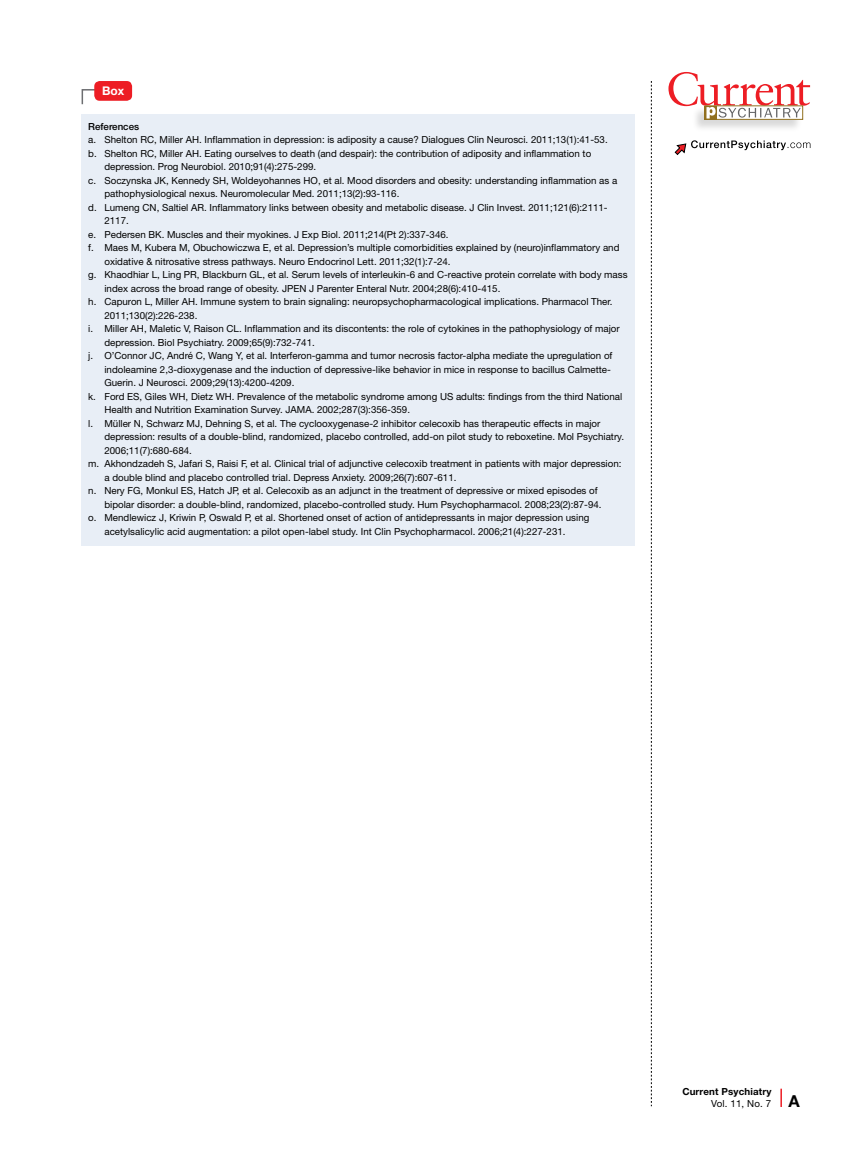
<style>
.page{position:relative;width:851px;height:1161px;background:#fff}
.page>*{position:absolute;margin:0;border:0;box-sizing:border-box;transform-origin:0 0}
.t1{font:700 12px "Helvetica Neue LT Std";color:#fff}
.Source{font:9.75px/13.5px "Helvetica Neue LT Std";color:#000}
.t2{font:700 9.75px/12px "Helvetica Neue LT Std";letter-spacing:.015em;color:#000}
.Source-2{font:500 9.75px "Helvetica Neue LT Std";color:#000}
.s1{font-weight:400}
.s2{font-size:16.5px}
</style>
<div class="page">
<svg style="left:651px;top:81px;width:1px;height:1025px"></svg>
<svg style="left:780px;top:1089px;width:1px;height:18px"></svg>
<div style="left:691px;top:106px;width:111px;height:27px;background:#000;opacity:.15"></div>
<div style="left:704px;top:106px;width:99px;height:14px;background:#9b7e36"></div>
<div style="left:704px;top:106px;width:13px;height:14px;background:#91701f"></div>
<svg style="left:668px;top:72px;width:142px;height:47px"></svg>
<svg style="left:674px;top:140px;width:136px;height:15px"></svg>
<div style="left:81px;top:114px;width:553px;height:432px;background:#e8eef6"></div>
<svg style="left:81px;top:89px;width:15px;height:16px"></svg>
<div style="left:94px;top:81px;width:38px;height:20px;background:#ed1d24;border-radius:5px"></div>
<p class="t1" style="left:102px;top:83px;width:24px">Box</p>
<p class="Source-2" style="left:88px;top:121px;width:52px">References</p>
<p class="Source" style="left:88px;top:133px;width:521px">a. Shelton RC, Miller AH. Inflammation in depression: is adiposity a cause? Dialogues Clin Neurosci. 2011;13(1):41-53.</p>
<p class="Source" style="left:104px;top:147px;width:488px;text-indent:-16px">b. Shelton RC, Miller AH. Eating ourselves to death (and despair): the contribution of adiposity and inflammation to depression. Prog Neurobiol. 2010;91(4):275-299.</p>
<p class="Source" style="left:104px;top:174px;width:514px;text-indent:-16px">c. Soczynska JK, Kennedy SH, Woldeyohannes HO, et al. Mood disorders and obesity: understanding inflammation as a pathophysiological nexus. Neuromolecular Med. 2011;13(2):93-116.</p>
<p class="Source" style="left:104px;top:201px;width:504px;text-indent:-16px">d. Lumeng CN, Saltiel AR. Inflammatory links between obesity and metabolic disease. J Clin Invest. 2011;121(6):2111-<br>2117.</p>
<p class="Source" style="left:88px;top:228px;width:362px">e. Pedersen BK. Muscles and their myokines. J Exp Biol. 2011;214(Pt 2):337-346.</p>
<p class="Source" style="left:104px;top:241px;width:516px;text-indent:-16px">f. Maes M, Kubera M, Obuchowiczwa E, et al. Depression’s multiple comorbidities explained by (neuro)inflammatory and oxidative &amp; nitrosative stress pathways. Neuro Endocrinol Lett. 2011;32(1):7-24.</p>
<p class="Source" style="left:104px;top:268px;width:524px;text-indent:-16px">g. Khaodhiar L, Ling PR, Blackburn GL, et al. Serum levels of interleukin-6 and C-reactive protein correlate with body mass index across the broad range of obesity. JPEN J Parenter Enteral Nutr. 2004;28(6):410-415.</p>
<p class="Source" style="left:104px;top:295px;width:509px;text-indent:-16px">h. Capuron L, Miller AH. Immune system to brain signaling: neuropsychopharmacological implications. Pharmacol Ther.<br>2011;130(2):226-238.</p>
<p class="Source" style="left:104px;top:322px;width:517px;text-indent:-16px">i. Miller AH, Maletic V, Raison CL. Inflammation and its discontents: the role of cytokines in the pathophysiology of major depression. Biol Psychiatry. 2009;65(9):732-741.</p>
<p class="Source" style="left:104px;top:349px;width:509px;text-indent:-16px">j. O’Connor JC, André C, Wang Y, et al. Interferon-gamma and tumor necrosis factor-alpha mediate the upregulation of indoleamine 2,3-dioxygenase and the induction of depressive-like behavior in mice in response to bacillus Calmette-<br>Guerin. J Neurosci. 2009;29(13):4200-4209.</p>
<p class="Source" style="left:104px;top:390px;width:519px;text-indent:-16px">k. Ford ES, Giles WH, Dietz WH. Prevalence of the metabolic syndrome among US adults: findings from the third National<br>Health and Nutrition Examination Survey. JAMA. 2002;287(3):356-359.</p>
<p class="Source" style="left:104px;top:417px;width:521px;text-indent:-16px">l. Müller N, Schwarz MJ, Dehning S, et al. The cyclooxygenase-2 inhibitor celecoxib has therapeutic effects in major depression: results of a double-blind, randomized, placebo controlled, add-on pilot study to reboxetine. Mol Psychiatry.<br>2006;11(7):680-684.</p>
<p class="Source" style="left:104px;top:457px;width:518px;text-indent:-16px">m. Akhondzadeh S, Jafari S, Raisi F, et al. Clinical trial of adjunctive celecoxib treatment in patients with major depression: a double blind and placebo controlled trial. Depress Anxiety. 2009;26(7):607-611.</p>
<p class="Source" style="left:104px;top:484px;width:498px;text-indent:-16px">n. Nery FG, Monkul ES, Hatch JP, et al. Celecoxib as an adjunct in the treatment of depressive or mixed episodes of bipolar disorder: a double-blind, randomized, placebo-controlled study. Hum Psychopharmacol. 2008;23(2):87-94.</p>
<p class="Source" style="left:104px;top:511px;width:486px;text-indent:-16px">o. Mendlewicz J, Kriwin P, Oswald P, et al. Shortened onset of action of antidepressants in major depression using acetylsalicylic acid augmentation: a pilot open-label study. Int Clin Psychopharmacol. 2006;21(4):227-231.</p>
<p class="t2" style="left:711px;top:1085px;width:90px;text-indent:-29px">Current Psychiatry<br><span class="s1">Vol. 11, No. 7</span> <span class="s2">A</span></p>
</div>
